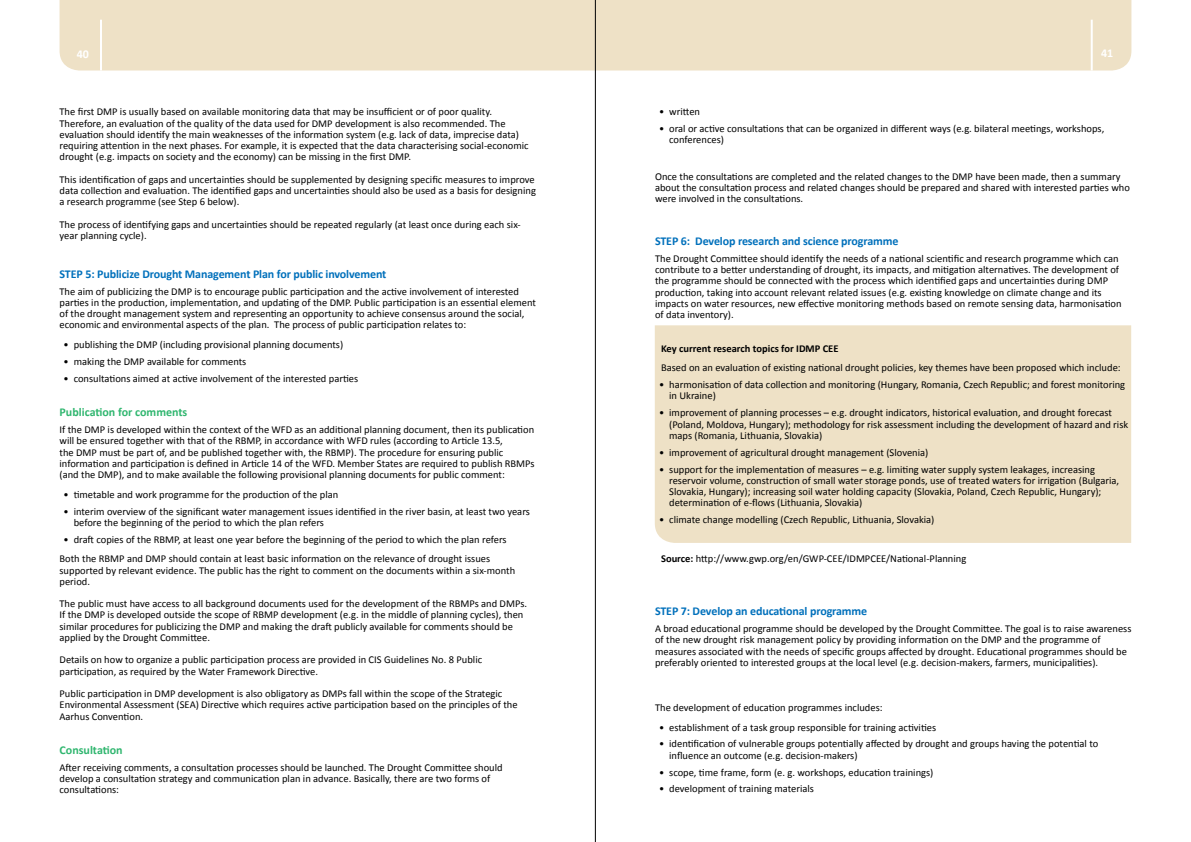
<style>
.page{position:relative;width:1191px;height:842px;background:#fff}
.page>*{position:absolute;margin:0;border:0;box-sizing:border-box;transform-origin:0 0}
.t1{font:700 12px "Calibri";letter-spacing:-.01em;color:#0070bb}
.t2{font:700 12px "Calibri";color:#30b66f}
.t3{font:700 12px "Calibri";color:#fff}
.t4{font:10.5px/11.2px "Calibri";color:#000}
.t5{font:700 10.5px "Calibri";color:#000}
.s1{font-weight:700}
</style>
<div class="page">
<div style="left:655px;top:325px;width:476px;height:218px;background:#eee1c6"></div>
<div style="left:60px;top:0;width:1071px;height:71px;background:#eee1c6"></div>
<hr style="left:1090px;top:20px;width:2px;height:51px;background:#fff">
<hr style="left:100px;top:20px;width:2px;height:51px;background:#fff">
<hr style="left:595px;top:0;width:1px;height:842px;background:#000">
<p class="t3" style="left:77px;top:47px;width:14px">40</p>
<p class="t3" style="left:1101px;top:46px;width:14px">41</p>
<p class="t4" style="left:60px;top:106px;width:470px">The first DMP is usually based on available monitoring data that may be insufficient or of poor quality.<br>Therefore, an evaluation of the quality of the data used for DMP development is also recommended. The evaluation should identify the main weaknesses of the information system (e.g. lack of data, imprecise data) requiring attention in the next phases. For example, it is expected that the data characterising social-economic drought (e.g. impacts on society and the economy) can be missing in the first DMP.</p>
<p class="t4" style="left:60px;top:174px;width:478px;text-align:justify">This identification of gaps and uncertainties should be supplemented by designing specific measures to improve data collection and evaluation. The identified gaps and uncertainties should also be used as a basis for designing a research programme (see Step 6 below).</p>
<p class="t4" style="left:60px;top:219px;width:463px">The process of identifying gaps and uncertainties should be repeated regularly (at least once during each six&shy;year planning cycle).</p>
<p class="t1" style="left:60px;top:266px;width:328px">STEP 5: Publicize Drought Management Plan for public involvement</p>
<p class="t4" style="left:60px;top:286px;width:478px">The aim of publicizing the DMP is to encourage public participation and the active involvement of interested parties in the production, implementation, and updating of the DMP. Public participation is an essential element of the drought management system and representing an opportunity to achieve consensus around the social, economic and environmental aspects of the plan. The process of public participation relates to:</p>
<p class="t4" style="left:64px;top:339px;width:281px">• publishing the DMP (including provisional planning documents)</p>
<p class="t4" style="left:64px;top:356px;width:184px">• making the DMP available for comments</p>
<p class="t4" style="left:64px;top:373px;width:296px">• consultations aimed at active involvement of the interested parties</p>
<p class="t2" style="left:60px;top:405px;width:129px">Publication for comments</p>
<p class="t4" style="left:60px;top:424px;width:476px">If the DMP is developed within the context of the WFD as an additional planning document, then its publication will be ensured together with that of the RBMP, in accordance with WFD rules (according to Article 13.5,<br>the DMP must be part of, and be published together with, the RBMP). The procedure for ensuring public information and participation is defined in Article 14 of the WFD. Member States are required to publish RBMPs (and the DMP), and to make available the following provisional planning documents for public comment:</p>
<p class="t4" style="left:64px;top:489px;width:276px">• timetable and work programme for the production of the plan</p>
<p class="t4" style="left:74px;top:505px;width:458px;text-indent:-10px">• interim overview of the significant water management issues identified in the river basin, at least two years before the beginning of the period to which the plan refers</p>
<p class="t4" style="left:60px;top:529px;width:448px;line-height:19.7px;text-indent:4px">• draft copies of the RBMP, at least one year before the beginning of the period to which the plan refers<br>Both the RBMP and DMP should contain at least basic information on the relevance of drought issues</p>
<p class="t4" style="left:60px;top:564px;width:457px">supported by relevant evidence. The public has the right to comment on the documents within a six-month period.</p>
<p class="t4" style="left:60px;top:598px;width:469px">The public must have access to all background documents used for the development of the RBMPs and DMPs.<br>If the DMP is developed outside the scope of RBMP development (e.g. in the middle of planning cycles), then similar procedures for publicizing the DMP and making the draft publicly available for comments should be applied by the Drought Committee.</p>
<p class="t4" style="left:60px;top:654px;width:424px">Details on how to organize a public participation process are provided in CIS Guidelines No. 8 Public participation, as required by the Water Framework Directive.</p>
<p class="t4" style="left:60px;top:688px;width:459px">Public participation in DMP development is also obligatory as DMPs fall within the scope of the Strategic<br>Environmental Assessment (SEA) Directive which requires active participation based on the principles of the<br>Aarhus Convention.</p>
<p class="t2" style="left:60px;top:742px;width:65px">Consultation</p>
<p class="t4" style="left:60px;top:762px;width:445px">After receiving comments, a consultation processes should be launched. The Drought Committee should develop a consultation strategy and communication plan in advance. Basically, there are two forms of consultations:</p>
<p class="t4" style="left:659px;top:106px;width:43px">• written</p>
<p class="t4" style="left:669px;top:123px;width:436px;text-indent:-10px">• oral or active consultations that can be organized in different ways (e.g. bilateral meetings, workshops, conferences)</p>
<p class="t4" style="left:655px;top:171px;width:476px">Once the consultations are completed and the related changes to the DMP have been made, then a summary about the consultation process and related changes should be prepared and shared with interested parties who were involved in the consultations.</p>
<p class="t1" style="left:655px;top:233px;width:245px">STEP 6: Develop research and science programme</p>
<p class="t4" style="left:655px;top:253px;width:468px">The Drought Committee should identify the needs of a national scientific and research programme which can contribute to a better understanding of drought, its impacts, and mitigation alternatives. The development of the programme should be connected with the process which identified gaps and uncertainties during DMP production, taking into account relevant related issues (e.g. existing knowledge on climate change and its impacts on water resources, new effective monitoring methods based on remote sensing data, harmonisation of data inventory).</p>
<p class="t5" style="left:661px;top:341px;width:179px">Key current research topics for IDMP CEE</p>
<p class="t4" style="left:661px;top:362px;width:461px">Based on an evaluation of existing national drought policies, key themes have been proposed which include:</p>
<p class="t4" style="left:669px;top:379px;width:457px;text-indent:-10px">• harmonisation of data collection and monitoring (Hungary, Romania, Czech Republic; and forest monitoring in Ukraine)</p>
<p class="t4" style="left:669px;top:407px;width:460px;text-indent:-10px">• improvement of planning processes – e.g. drought indicators, historical evaluation, and drought forecast (Poland, Moldova, Hungary); methodology for risk assessment including the development of hazard and risk maps (Romania, Lithuania, Slovakia)</p>
<p class="t4" style="left:659px;top:447px;width:271px">• improvement of agricultural drought management (Slovenia)</p>
<p class="t4" style="left:669px;top:463px;width:451px;text-indent:-10px">• support for the implementation of measures – e.g. limiting water supply system leakages, increasing reservoir volume, construction of small water storage ponds, use of treated waters for irrigation (Bulgaria, Slovakia, Hungary); increasing soil water holding capacity (Slovakia, Poland, Czech Republic, Hungary); determination of e-flows (Lithuania, Slovakia)</p>
<p class="t4" style="left:659px;top:514px;width:277px">• climate change modelling (Czech Republic, Lithuania, Slovakia)</p>
<p class="t4" style="left:661px;top:553px;width:307px"><span class="s1">Source:</span> http://www.gwp.org/en/GWP-CEE/IDMPCEE/National-Planning</p>
<p class="t1" style="left:655px;top:604px;width:214px">STEP 7: Develop an educational programme</p>
<p class="t4" style="left:655px;top:623px;width:478px">A broad educational programme should be developed by the Drought Committee. The goal is to raise awareness of the new drought risk management policy by providing information on the DMP and the programme of measures associated with the needs of specific groups affected by drought. Educational programmes should be preferably oriented to interested groups at the local level (e.g. decision-makers, farmers, municipalities).</p>
<p class="t4" style="left:655px;top:702px;width:229px">The development of education programmes includes:</p>
<p class="t4" style="left:659px;top:721px;width:279px">• establishment of a task group responsible for training activities</p>
<p class="t4" style="left:669px;top:738px;width:430px;text-indent:-10px">• identification of vulnerable groups potentially affected by drought and groups having the potential to influence an outcome (e.g. decision-makers)</p>
<p class="t4" style="left:659px;top:766px;width:276px">• scope, time frame, form (e. g. workshops, education trainings)</p>
<p class="t4" style="left:659px;top:783px;width:156px">• development of training materials</p>
</div>
